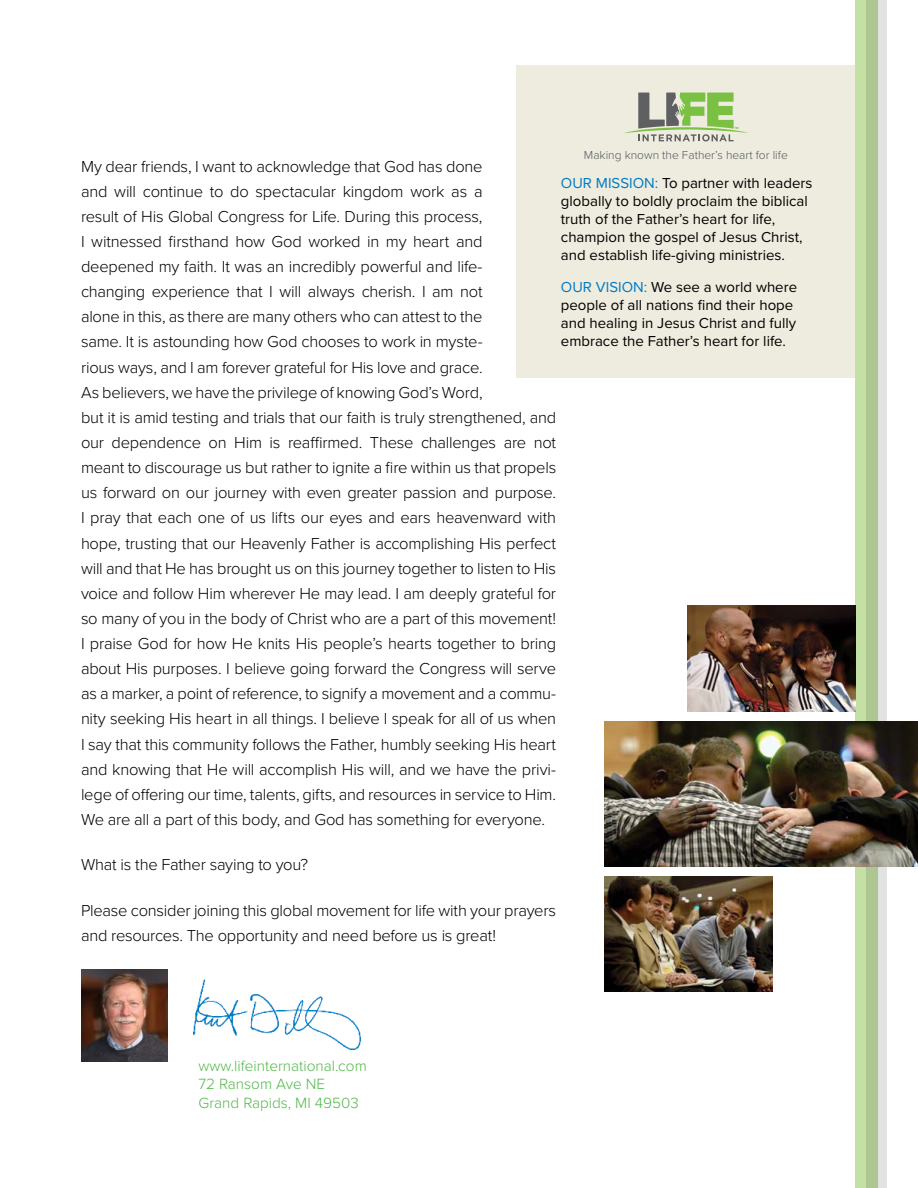
<style>
.page{position:relative;width:918px;height:1188px;background:#fff}
.page>*{position:absolute;margin:0;border:0;box-sizing:border-box;transform-origin:0 0}
.t1{font:300 16.5px/25.2px "Proxima Nova";letter-spacing:-.015em;color:#000}
.t2{font:300 15.3px/18.5px "Proxima Nova";color:#50b848}
.t3{font:15px/18px "Proxima Nova";color:#000}
.t4{font:300 12px "Proxima Nova";color:#53595f}
.s1{color:#007bc3}
</style>
<div class="page">
<div style="left:855px;top:0;width:23px;height:1188px;background:#c5e0a5"></div>
<svg style="left:866px;top:0;width:21px;height:1188px;background:#c4d2b4"></svg>
<div style="left:516px;top:66px;width:339px;height:312px;background:#eeecde"></div>
<img style="left:193px;top:979px;width:167px;height:70px">
<img style="left:81px;top:969px;width:87px;height:93px">
<svg style="left:624px;top:93px;width:124px;height:48px"></svg>
<img style="left:605px;top:721px;width:313px;height:146px">
<img style="left:605px;top:876px;width:168px;height:116px">
<img style="left:688px;top:606px;width:167px;height:105px">
<p class="t4" style="left:584px;top:146px;width:205px">Making known the Father’s heart for life</p>
<p class="t1" style="left:81px;top:153px;width:477px">My dear friends, I want to acknowledge that God has done<br>and will continue to do spectacular kingdom work as a<br>result of His Global Congress for Life. During this process,<br>I witnessed firsthand how God worked in my heart and deepened my faith. It was an incredibly powerful and life-<br>changing experience that I will always cherish. I am not<br>alone in this, as there are many others who can attest to the<br>same. It is astounding how God chooses to work in myste-<br>rious ways, and I am forever grateful for His love and grace.<br>As believers, we have the privilege of knowing God’s Word,<br>but it is amid testing and trials that our faith is truly strengthened, and our dependence on Him is reaffirmed. These challenges are not meant to discourage us but rather to ignite a fire within us that propels us forward on our journey with even greater passion and purpose.<br>I pray that each one of us lifts our eyes and ears heavenward with hope, trusting that our Heavenly Father is accomplishing His perfect will and that He has brought us on this journey together to listen to His voice and follow Him wherever He may lead. I am deeply grateful for so many of you in the body of Christ who are a part of this movement!<br>I praise God for how He knits His people’s hearts together to bring about His purposes. I believe going forward the Congress will serve as a marker, a point of reference, to signify a movement and a commu&shy;nity seeking His heart in all things. I believe I speak for all of us when I say that this community follows the Father, humbly seeking His heart and knowing that He will accomplish His will, and we have the privi&shy;lege of offering our time, talents, gifts, and resources in service to Him.<br>We are all a part of this body, and God has something for everyone.</p>
<p class="t1" style="left:81px;top:851px;width:229px">What is the Father saying to you?</p>
<p class="t1" style="left:81px;top:897px;width:477px">Please consider joining this global movement for life with your prayers and resources. The opportunity and need before us is great!</p>
<p class="t3" style="left:561px;top:174px;width:253px"><span class="s1">OUR MISSION:</span> To partner with leaders globally to boldly proclaim the biblical truth of the Father’s heart for life, champion the gospel of Jesus Christ, and establish life-giving ministries.</p>
<p class="t3" style="left:561px;top:277px;width:238px"><span class="s1">OUR VISION:</span> We see a world where people of all nations find their hope and healing in Jesus Christ and fully embrace the Father’s heart for life.</p>
<p class="t2" style="left:199px;top:1056px;width:170px">www.lifeinternational.com<br>72 Ransom Ave NE<br>Grand Rapids, MI 49503</p>
</div>
